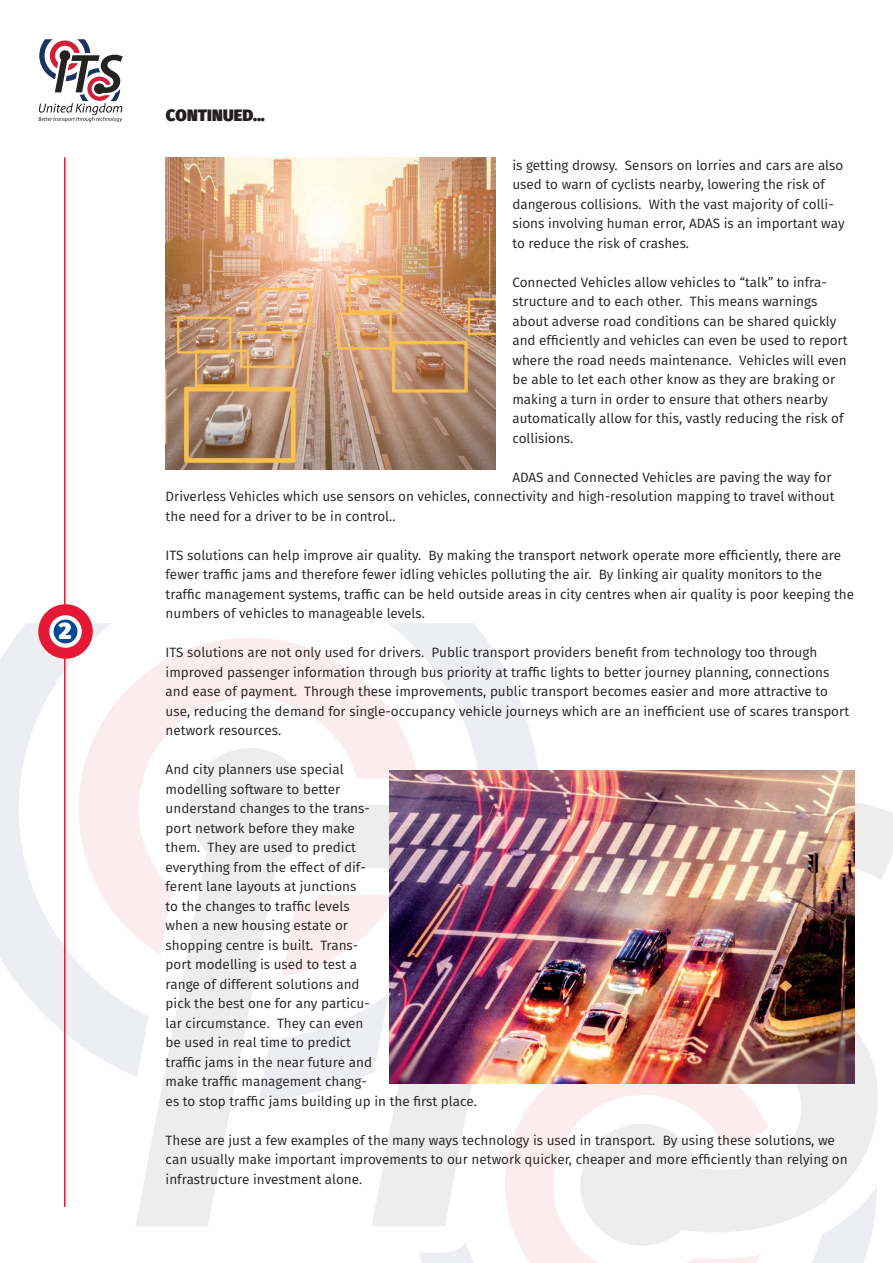
<style>
.page{position:relative;width:893px;height:1263px;background:#fff}
.page>*{position:absolute;margin:0;border:0;box-sizing:border-box;transform-origin:0 0}
.t1{font:900 23.7px "Fira Sans";color:#fff}
.t2{font:900 16.5px "Fira Sans";letter-spacing:.01em;color:#231f20}
.t3{font:13.5px/19.5px "Fira Sans";color:#231f20}
</style>
<div class="page">
<svg style="left:0;top:623px;width:541px;height:439px"></svg>
<svg style="left:79px;top:638px;width:342px;height:342px;fill:#fcf2f4"></svg>
<svg style="left:523px;top:1252px;width:235px;height:11px"></svg>
<svg style="left:108px;top:779px;width:89px;height:289px"></svg>
<svg style="left:119px;top:789px;width:177px;height:308px"></svg>
<svg style="left:135px;top:805px;width:153px;height:421px"></svg>
<svg style="left:296px;top:779px;width:279px;height:473px"></svg>
<svg style="left:307px;top:789px;width:268px;height:453px"></svg>
<svg style="left:323px;top:805px;width:252px;height:421px"></svg>
<svg style="left:575px;top:1083px;width:293px;height:176px"></svg>
<svg style="left:586px;top:1083px;width:286px;height:165px"></svg>
<svg style="left:604px;top:802px;width:289px;height:430px"></svg>
<div style="left:189px;top:748px;width:122px;height:122px;background:#ededed;border-radius:50%"></div>
<div style="left:580px;top:1124px;width:122px;height:122px;background:#ededed;border-radius:50%"></div>
<hr style="left:64px;top:157px;width:2px;height:1050px;background:#e51836">
<svg style="left:39px;top:39px;width:84px;height:83px"></svg>
<div style="left:38px;top:604px;width:55px;height:55px;background:#e51836;border-radius:50%"></div>
<svg style="left:51px;top:617px;width:29px;height:29px"></svg>
<div style="left:49px;top:615px;width:33px;height:33px;border:4px solid #fff;border-radius:50%"></div>
<img style="left:166px;top:157px;width:329px;height:313px">
<img style="left:389px;top:771px;width:466px;height:312px">
<h1 class="t1" style="left:59px;top:609px;width:14px">2</h1>
<p class="t2" style="left:166px;top:100px;width:101px">CONTINUED...</p>
<p class="t3" style="left:512px;top:155px;width:334px">is getting drowsy. Sensors on lorries and cars are also used to warn of cyclists nearby, lowering the risk of dangerous collisions. With the vast majority of colli&shy;sions involving human error, ADAS is an important way to reduce the risk of crashes.</p>
<p class="t3" style="left:512px;top:272px;width:337px">Connected Vehicles allow vehicles to “talk” to infra&shy;structure and to each other. This means warnings about adverse road conditions can be shared quickly and efficiently and vehicles can even be used to report where the road needs maintenance. Vehicles will even be able to let each other know as they are braking or making a turn in order to ensure that others nearby automatically allow for this, vastly reducing the risk of collisions.</p>
<p class="t3" style="left:166px;top:467px;width:670px;text-indent:347px">ADAS and Connected Vehicles are paving the way for<br>Driverless Vehicles which use sensors on vehicles, connectivity and high-resolution mapping to travel without the need for a driver to be in control..</p>
<p class="t3" style="left:166px;top:545px;width:690px">ITS solutions can help improve air quality. By making the transport network operate more efficiently, there are fewer traffic jams and therefore fewer idling vehicles polluting the air. By linking air quality monitors to the traffic management systems, traffic can be held outside areas in city centres when air quality is poor keeping the numbers of vehicles to manageable levels.</p>
<p class="t3" style="left:166px;top:643px;width:685px">ITS solutions are not only used for drivers. Public transport providers benefit from technology too through improved passenger information through bus priority at traffic lights to better journey planning, connections and ease of payment. Through these improvements, public transport becomes easier and more attractive to use, reducing the demand for single-occupancy vehicle journeys which are an inefficient use of scares transport network resources.</p>
<p class="t3" style="left:166px;top:760px;width:313px">And city planners use special<br>modelling software to better<br>understand changes to the trans-<br>port network before they make<br>them. They are used to predict<br>everything from the effect of dif-<br>ferent lane layouts at junctions<br>to the changes to traffic levels<br>when a new housing estate or<br>shopping centre is built. Trans-<br>port modelling is used to test a<br>range of different solutions and<br>pick the best one for any particu-<br>lar circumstance. They can even<br>be used in real time to predict<br>traffic jams in the near future and<br>make traffic management chang-<br>es to stop traffic jams building up in the first place.</p>
<p class="t3" style="left:166px;top:1130px;width:683px">These are just a few examples of the many ways technology is used in transport. By using these solutions, we can usually make important improvements to our network quicker, cheaper and more efficiently than relying on infrastructure investment alone.</p>
</div>
